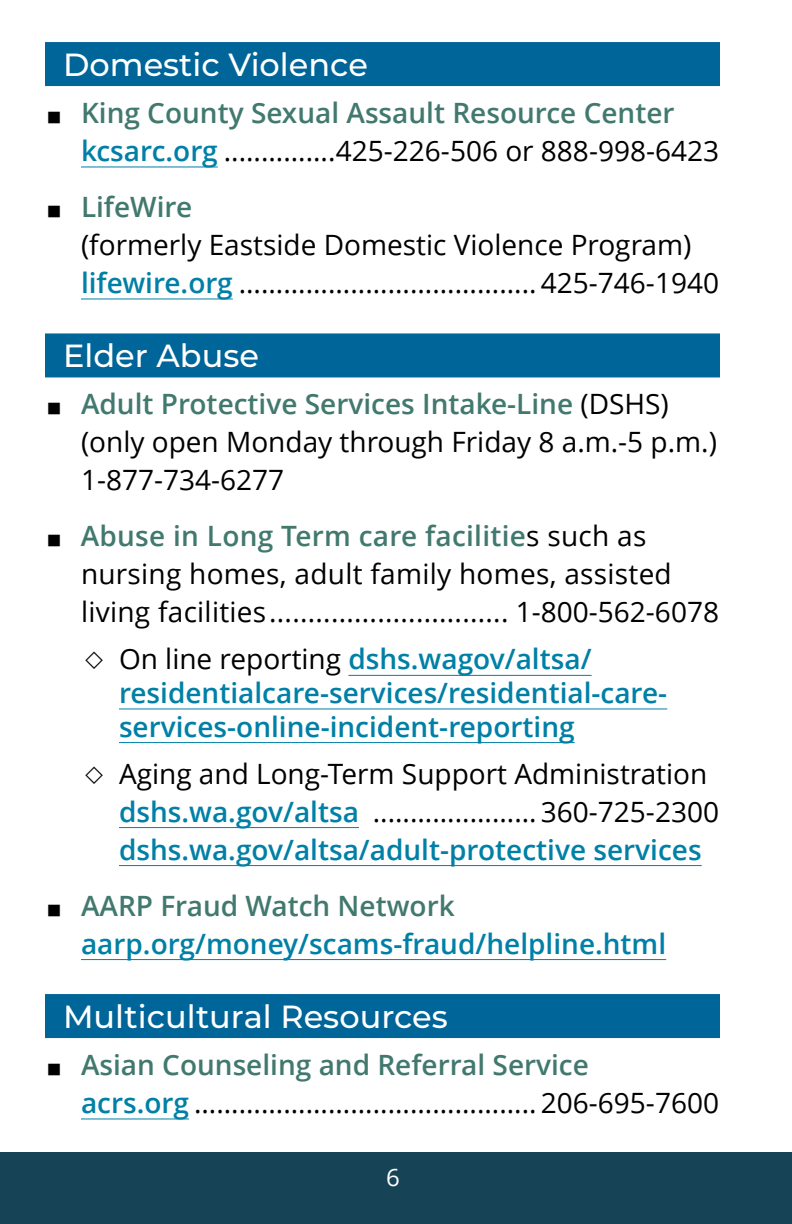
<style>
.page{position:relative;width:792px;height:1224px;background:#fff}
.page>*{position:absolute;margin:0;border:0;box-sizing:border-box;transform-origin:0 0}
.headline{font:500 32px "Montserrat";color:#fff}
.text_with_indent_no_bullet{font:28px/38px "Open Sans";color:#000}
.text_with_indent_no_bullet-2{font:600 28px/33.6px "Open Sans";color:#0080a6}
.t1{font:600 28px "Open Sans";color:#42796f}
.t2{font:24px "Open Sans";color:#fff}
.s1{color:#000}
.s2{font-weight:600;color:#0080a6}
.s3{font-weight:600;color:#42796f}
.s4{font-weight:400;color:#000}
</style>
<div class="page">
<div style="left:0;top:1153px;width:792px;height:71px;background:#164356"></div>
<div style="left:45px;top:42px;width:675px;height:44px;background:#006598"></div>
<hr style="left:81px;top:166px;width:137px;height:1px;background:#0080a6">
<hr style="left:81px;top:298px;width:152px;height:1px;background:#0080a6">
<div style="left:45px;top:333px;width:675px;height:44px;background:#006598"></div>
<hr style="left:348px;top:675px;width:244px;height:1px;background:#0080a6">
<hr style="left:119px;top:708px;width:548px;height:1px;background:#0080a6">
<hr style="left:119px;top:742px;width:456px;height:1px;background:#0080a6">
<hr style="left:119px;top:827px;width:240px;height:1px;background:#0080a6">
<hr style="left:119px;top:865px;width:583px;height:1px;background:#0080a6">
<hr style="left:81px;top:959px;width:585px;height:1px;background:#0080a6">
<div style="left:45px;top:994px;width:675px;height:44px;background:#006598"></div>
<hr style="left:81px;top:1118px;width:108px;height:1px;background:#0080a6">
<p class="headline" style="left:63px;top:42px;width:306px">Domestic Violence</p>
<p class="t1" style="left:45px;top:94px;width:631px"><span class="s1">◼</span> King County Sexual Assault Resource Center</p>
<p class="text_with_indent_no_bullet" style="left:81px;top:131px;width:640px"><span class="s2">kcsarc.org</span> ...............425-226-506 or 888-998-6423</p>
<p class="text_with_indent_no_bullet" style="left:81px;top:187px;width:640px;text-indent:-36px">◼ <span class="s3">LifeWire<br></span>(formerly Eastside Domestic Violence Program) <span class="s2">lifewire.org</span> ........................................ 425-746-1940</p>
<p class="headline" style="left:63px;top:334px;width:198px">Elder Abuse</p>
<p class="t1" style="left:45px;top:385px;width:625px"><span class="s1">◼</span> Adult Protective Services Intake-Line <span class="s4">(DSHS)</span></p>
<p class="text_with_indent_no_bullet" style="left:81px;top:422px;width:638px">(only open Monday through Friday 8 a.m.-5 p.m.)<br>1-877-734-6277</p>
<p class="text_with_indent_no_bullet" style="left:81px;top:516px;width:640px;text-indent:-36px">◼ <span class="s3">Abuse in Long Term care facilitie</span>s such as nursing homes, adult family homes, assisted living facilities............................... 1-800-562-6078</p>
<p class="text_with_indent_no_bullet-2" style="left:119px;top:642px;width:550px;text-indent:-36px"><span class="s1">◇</span> <span class="s4">On line reporting</span> dshs.wagov/altsa/ residentialcare-services/residential-care&shy;services-online-incident-reporting</p>
<p class="text_with_indent_no_bullet" style="left:119px;top:754px;width:602px;text-indent:-36px">◇ Aging and Long-Term Support Administration <span class="s2">dshs.wa.gov/altsa</span> ...................... 360-725-2300 <span class="s2">dshs.wa.gov/altsa/adult-protective services</span></p>
<p class="t1" style="left:45px;top:886px;width:411px"><span class="s1">◼</span> AARP Fraud Watch Network</p>
<p class="text_with_indent_no_bullet-2" style="left:81px;top:926px;width:587px">aarp.org/money/scams-fraud/helpline.html</p>
<p class="headline" style="left:63px;top:994px;width:386px">Multicultural Resources</p>
<p class="text_with_indent_no_bullet" style="left:81px;top:1045px;width:640px;text-indent:-36px">◼ <span class="s3">Asian Counseling and Referral Service<br></span><span class="s2">acrs.org</span> .............................................. 206-695-7600</p>
<p class="t2" style="left:386px;top:1161px;width:15px">6</p>
</div>
